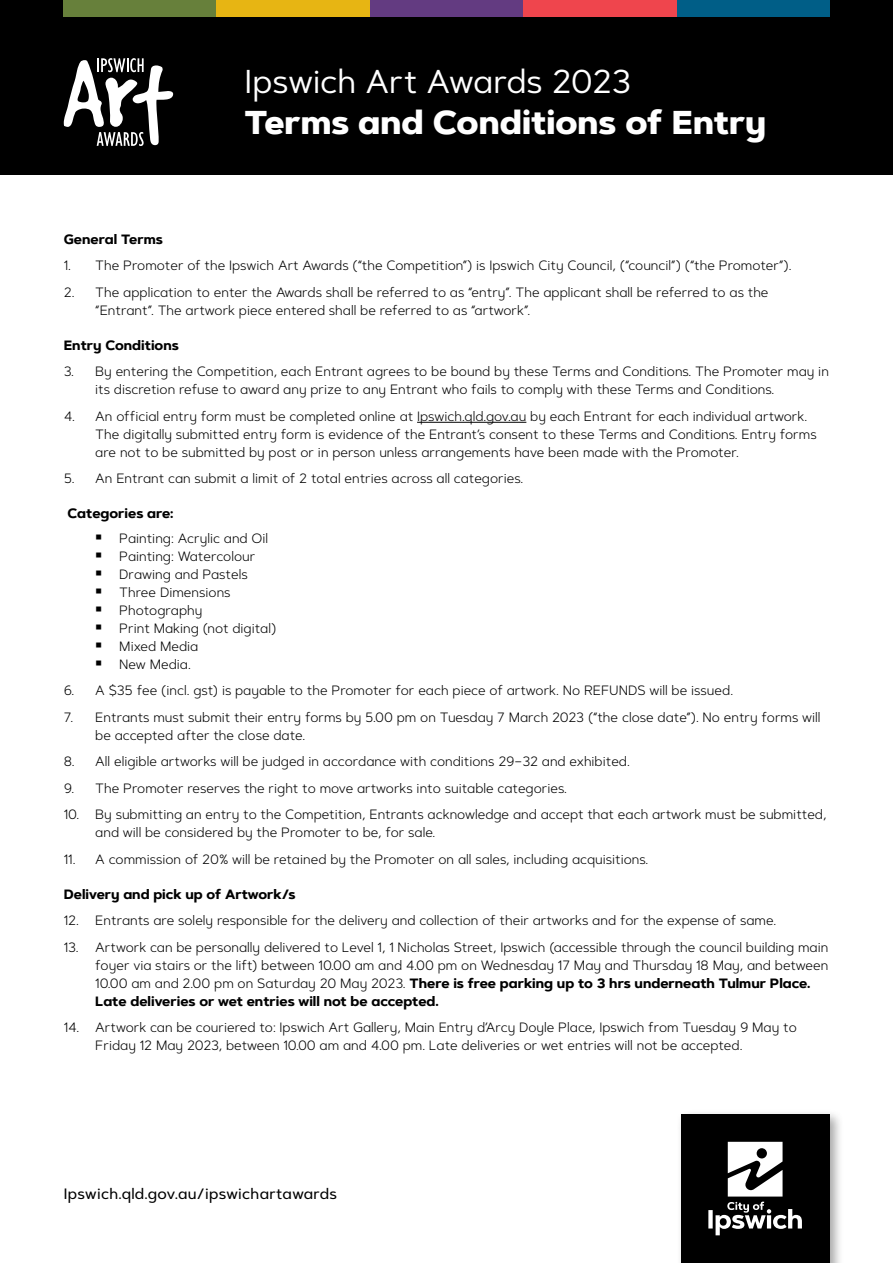
<style>
.page{position:relative;width:893px;height:1263px;background:#fff}
.page>*{position:absolute;margin:0;border:0;box-sizing:border-box;transform-origin:0 0}
.t1{font:800 33px "Artegra Sans Alt";color:#fff}
.t2{font:33px "Artegra Sans Alt";letter-spacing:-.01em;color:#fff}
.t3{font:500 15px "Artegra Sans Alt";letter-spacing:.02em;color:#000}
.Body_copy{font:300 13.5px/18px "Artegra Sans Alt";color:#000}
.Subheading{font:700 13.5px "Artegra Sans Alt";color:#000}
.s1{font-weight:700}
</style>
<div class="page">
<div style="left:0;top:0;width:893px;height:174px;background:#000"></div>
<div style="left:676px;top:0;width:153px;height:17px;background:#005e87"></div>
<div style="left:64px;top:0;width:153px;height:17px;background:#67803b"></div>
<div style="left:370px;top:0;width:153px;height:17px;background:#633b81"></div>
<div style="left:217px;top:0;width:153px;height:17px;background:#e7b513"></div>
<div style="left:523px;top:0;width:153px;height:17px;background:#ef454d"></div>
<svg style="left:64px;top:58px;width:109px;height:88px"></svg>
<div style="left:676px;top:1109px;width:168px;height:154px;background:#000;opacity:.35"></div>
<div style="left:681px;top:1114px;width:149px;height:149px;background:#000"></div>
<svg style="left:708px;top:1142px;width:94px;height:93px"></svg>
<hr style="left:417px;top:422px;width:109px;height:1px;background:#000">
<h1 class="t2" style="left:244px;top:59px;width:388px">Ipswich Art Awards 2023</h1>
<h1 class="t1" style="left:244px;top:97px;width:523px">Terms and Conditions of Entry</h1>
<p class="Subheading" style="left:64px;top:229px;width:101px">General Terms</p>
<p class="Body_copy" style="left:64px;top:256px;width:729px">1. The Promoter of the Ipswich Art Awards (“the Competition”) is Ipswich City Council, (“council”) (“the Promoter”).</p>
<p class="Body_copy" style="left:95px;top:283px;width:675px;text-indent:-32px">2. The application to enter the Awards shall be referred to as “entry”. The applicant shall be referred to as the “Entrant”. The artwork piece entered shall be referred to as “artwork”.</p>
<p class="Subheading" style="left:64px;top:335px;width:117px">Entry Conditions</p>
<p class="Body_copy" style="left:95px;top:362px;width:735px;text-indent:-32px">3. By entering the Competition, each Entrant agrees to be bound by these Terms and Conditions. The Promoter may in its discretion refuse to award any prize to any Entrant who fails to comply with these Terms and Conditions.</p>
<p class="Body_copy" style="left:95px;top:407px;width:723px;text-indent:-32px">4. An official entry form must be completed online at Ipswich.qld.gov.au by each Entrant for each individual artwork.<br>The digitally submitted entry form is evidence of the Entrant’s consent to these Terms and Conditions. Entry forms are not to be submitted by post or in person unless arrangements have been made with the Promoter.</p>
<p class="Body_copy" style="left:64px;top:469px;width:461px">5. An Entrant can submit a limit of 2 total entries across all categories.</p>
<p class="Subheading" style="left:68px;top:504px;width:107px">Categories are:</p>
<p class="Body_copy" style="left:119px;top:529px;width:150px">Painting: Acrylic and Oil</p>
<p class="Body_copy" style="left:119px;top:547px;width:138px">Painting: Watercolour</p>
<p class="Body_copy" style="left:119px;top:565px;width:130px">Drawing and Pastels</p>
<p class="Body_copy" style="left:119px;top:583px;width:113px">Three Dimensions</p>
<p class="Body_copy" style="left:119px;top:601px;width:85px">Photography</p>
<p class="Body_copy" style="left:119px;top:619px;width:159px">Print Making (not digital)</p>
<p class="Body_copy" style="left:119px;top:637px;width:81px">Mixed Media</p>
<p class="Body_copy" style="left:119px;top:655px;width:73px">New Media.</p>
<p class="Body_copy" style="left:64px;top:681px;width:671px">6. A $35 fee (incl. gst) is payable to the Promoter for each piece of artwork. No REFUNDS will be issued.</p>
<p class="Body_copy" style="left:95px;top:708px;width:727px;text-indent:-32px">7. Entrants must submit their entry forms by 5.00 pm on Tuesday 7 March 2023 (“the close date”). No entry forms will be accepted after the close date.</p>
<p class="Body_copy" style="left:64px;top:752px;width:568px">8. All eligible artworks will be judged in accordance with conditions 29–32 and exhibited.</p>
<p class="Body_copy" style="left:64px;top:779px;width:505px">9. The Promoter reserves the right to move artworks into suitable categories.</p>
<p class="Body_copy" style="left:95px;top:805px;width:733px;text-indent:-32px">10. By submitting an entry to the Competition, Entrants acknowledge and accept that each artwork must be submitted, and will be considered by the Promoter to be, for sale.</p>
<p class="Body_copy" style="left:64px;top:850px;width:586px">11. A commission of 20% will be retained by the Promoter on all sales, including acquisitions.</p>
<p class="Subheading" style="left:64px;top:884px;width:233px">Delivery and pick up of Artwork/s</p>
<p class="Body_copy" style="left:64px;top:911px;width:714px">12. Entrants are solely responsible for the delivery and collection of their artworks and for the expense of same.</p>
<p class="Body_copy" style="left:95px;top:938px;width:735px;text-indent:-32px">13. Artwork can be personally delivered to Level 1, 1 Nicholas Street, Ipswich (accessible through the council building main foyer via stairs or the lift) between 10.00 am and 4.00 pm on Wednesday 17 May and Thursday 18 May, and between 10.00 am and 2.00 pm on Saturday 20 May 2023. <span class="s1">There is free parking up to 3 hrs underneath Tulmur Place.<br>Late deliveries or wet entries will not be accepted.</span></p>
<p class="Body_copy" style="left:95px;top:1018px;width:703px;text-indent:-32px">14. Artwork can be couriered to: Ipswich Art Gallery, Main Entry d’Arcy Doyle Place, Ipswich from Tuesday 9 May to<br>Friday 12 May 2023, between 10.00 am and 4.00 pm. Late deliveries or wet entries will not be accepted.</p>
<p class="t3" style="left:64px;top:1183px;width:275px">Ipswich.qld.gov.au/ipswichartawards</p>
</div>
